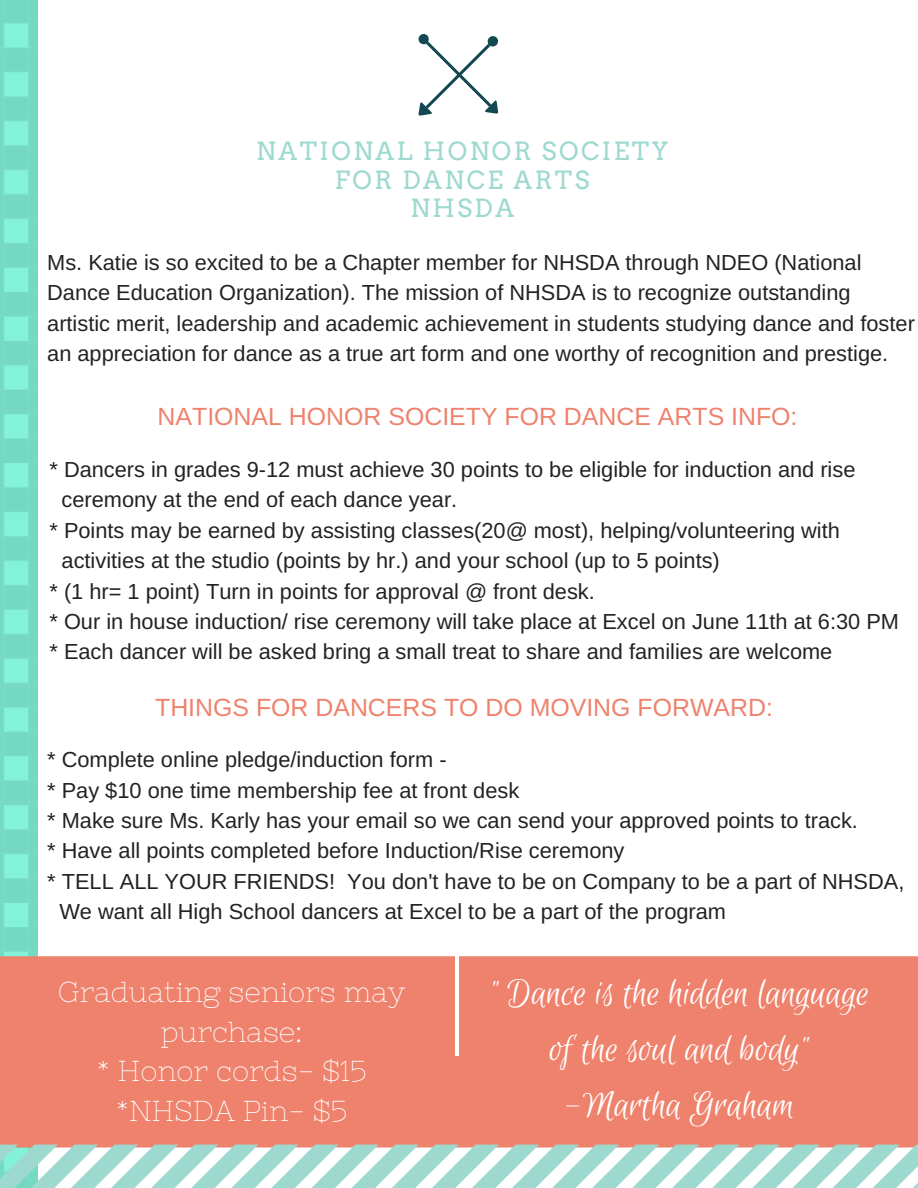
<style>
.page{position:relative;width:918px;height:1188px;background:#fff}
.page>*{position:absolute;margin:0;border:0;box-sizing:border-box;transform-origin:0 0}
.t1{font:40.5px/56.2px "Euphoria Script";color:#fff;text-align:center}
.t2{font:28.8px/39.3px "Nixie One";color:#fff;text-align:center}
.t3{font:24.9px "Arimo";color:#ee826d}
.t4{font:24.9px/28.2px "Arvo";letter-spacing:.1em;color:#9dd9cf;text-align:center}
.t5{font:21.75px/30.3px "Arimo";color:#222}
</style>
<div class="page">
<img style="left:0;top:0;width:38px;height:956px">
<div style="left:0;top:956px;width:918px;height:189px;background:#ee826d"></div>
<svg style="left:418px;top:34px;width:81px;height:82px"></svg>
<hr style="left:456px;top:879px;width:3px;height:177px;background:#fff">
<svg style="left:0;top:1145px;width:918px;height:43px"></svg>
<p class="t4" style="left:256px;top:138px;width:413px">NATIONAL HONOR SOCIETY<br>FOR DANCE ARTS<br>NHSDA</p>
<p class="t5" style="left:47px;top:247px;width:869px">Ms. Katie is so excited to be a Chapter member for NHSDA through NDEO (National Dance Education Organization). The mission of NHSDA is to recognize outstanding artistic merit, leadership and academic achievement in students studying dance and foster an appreciation for dance as a true art form and one worthy of recognition and prestige.</p>
<p class="t3" style="left:158px;top:403px;width:641px">NATIONAL HONOR SOCIETY FOR DANCE ARTS INFO:</p>
<p class="t5" style="left:49px;top:454px;width:807px">* Dancers in grades 9-12 must achieve 30 points to be eligible for induction and rise</p>
<p class="t5" style="left:62px;top:485px;width:397px">ceremony at the end of each dance year.</p>
<p class="t5" style="left:49px;top:515px;width:792px">* Points may be earned by assisting classes(20@ most), helping/volunteering with</p>
<p class="t5" style="left:62px;top:545px;width:660px">activities at the studio (points by hr.) and your school (up to 5 points)</p>
<p class="t5" style="left:49px;top:576px;width:547px">* (1 hr= 1 point) Turn in points for approval @ front desk.</p>
<p class="t5" style="left:49px;top:606px;width:851px">* Our in house induction/ rise ceremony will take place at Excel on June 11th at 6:30 PM</p>
<p class="t5" style="left:49px;top:637px;width:784px">* Each dancer will be asked bring a small treat to share and families are welcome</p>
<p class="t3" style="left:155px;top:693px;width:619px">THINGS FOR DANCERS TO DO MOVING FORWARD:</p>
<p class="t5" style="left:47px;top:745px;width:401px">* Complete online pledge/induction form -</p>
<p class="t5" style="left:47px;top:775px;width:473px">* Pay $10 one time membership fee at front desk</p>
<p class="t5" style="left:47px;top:805px;width:812px">* Make sure Ms. Karly has your email so we can send your approved points to track.</p>
<p class="t5" style="left:47px;top:836px;width:579px">* Have all points completed before Induction/Rise ceremony</p>
<p class="t5" style="left:47px;top:866px;width:859px">* TELL ALL YOUR FRIENDS! You don't have to be on Company to be a part of NHSDA,</p>
<p class="t5" style="left:59px;top:896px;width:668px">We want all High School dancers at Excel to be a part of the program</p>
<h2 class="t2" style="left:58px;top:972px;width:349px">Graduating seniors may purchase:<br>* Honor cords- $15 *NHSDA Pin- $5</h2>
<h1 class="t1" style="left:489px;top:966px;width:382px">" Dance is the hidden language of the soul and body" -Martha Graham</h1>
</div>
